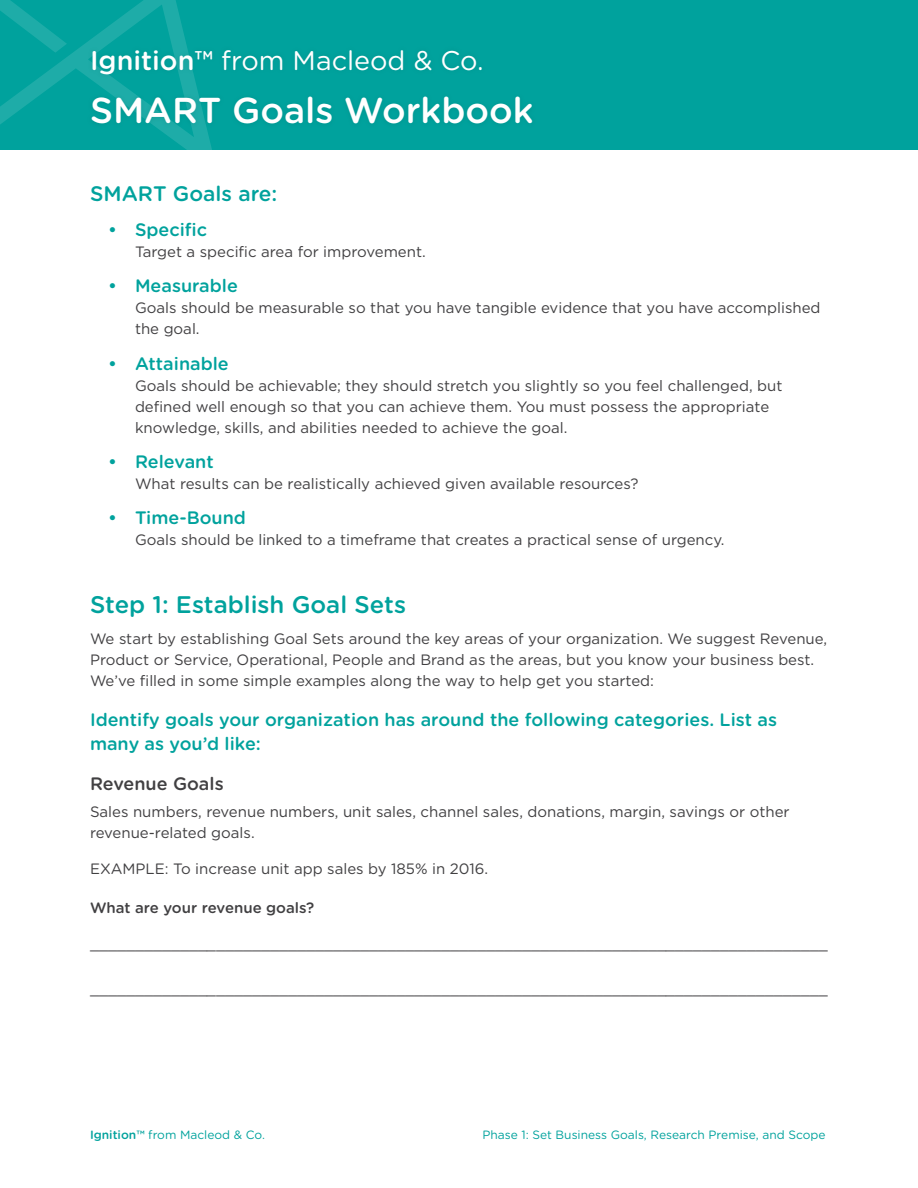
<style>
.page{position:relative;width:918px;height:1188px;background:#fff}
.page>*{position:absolute;margin:0;border:0;box-sizing:border-box;transform-origin:0 0}
.t1{font:500 36px "Gotham Rounded";color:#fff}
.t2{font:27px "Gotham Rounded";color:#fff}
.t3{font:500 24px "Gotham Rounded";color:#00a29d}
.t4{font:500 21px "Gotham Rounded";color:#00a29d}
.t5{font:500 18px/24.6px "Gotham Rounded";color:#00a29d}
.t6{font:500 18px "Gotham Rounded";color:#414042}
.t7{font:15px/21px "Gotham HTF";color:#414042}
.t8{font:500 15px "Gotham Rounded";color:#414042}
.t9{font:12px "Gotham Rounded";color:#00a29d}
.s1{font-weight:500}
.s2{font-family:"Gotham Rounded"}
</style>
<div class="page">
<div style="left:0;top:0;width:918px;height:150px;background:#00a29d"></div>
<svg style="left:0;top:0;width:212px;height:150px"></svg>
<div style="left:87px;top:45px;width:450px;height:84px;background:#00665e;opacity:.22"></div>
<h2 class="t2" style="left:90px;top:42px;width:395px"><span class="s1">Ignition™</span> from Macleod &amp; Co.</h2>
<h1 class="t1" style="left:90px;top:85px;width:445px">SMART Goals Workbook</h1>
<h3 class="t4" style="left:90px;top:179px;width:189px">SMART Goals are:</h3>
<p class="t5" style="left:108px;top:217px;width:101px">• Specific</p>
<p class="t7" style="left:135px;top:241px;width:292px">Target a specific area for improvement.</p>
<p class="t5" style="left:108px;top:273px;width:131px">• Measurable</p>
<p class="t7" style="left:135px;top:297px;width:687px">Goals should be measurable so that you have tangible evidence that you have accomplished the goal.</p>
<p class="t5" style="left:108px;top:350px;width:122px">• Attainable</p>
<p class="t7" style="left:135px;top:375px;width:649px">Goals should be achievable; they should stretch you slightly so you feel challenged, but defined well enough so that you can achieve them. You must possess the appropriate knowledge, skills, and abilities needed to achieve the goal.</p>
<p class="t5" style="left:108px;top:448px;width:107px">• Relevant</p>
<p class="t7" style="left:135px;top:473px;width:505px">What results can be realistically achieved given available resources?</p>
<p class="t5" style="left:108px;top:504px;width:140px">• Time-Bound</p>
<p class="t7" style="left:135px;top:529px;width:591px">Goals should be linked to a timeframe that creates a practical sense of urgency.</p>
<h3 class="t3" style="left:90px;top:587px;width:318px">Step 1: Establish Goal Sets</h3>
<p class="t7" style="left:90px;top:628px;width:739px">We start by establishing Goal Sets around the key areas of your organization. We suggest Revenue,<br>Product or Service, Operational, People and Brand as the areas, but you know your business best.<br>We’ve filled in some simple examples along the way to help get you started:</p>
<p class="t5" style="left:90px;top:706px;width:689px">Identify goals your organization has around the following categories. List as many as you’d like:</p>
<p class="t6" style="left:90px;top:771px;width:135px">Revenue Goals</p>
<p class="t7" style="left:90px;top:801px;width:701px">Sales numbers, revenue numbers, unit sales, channel sales, donations, margin, savings or other revenue-related goals.</p>
<p class="t7" style="left:90px;top:858px;width:400px"><span class="s2">EXAMPLE:</span> To increase unit app sales by 185% in 2016.</p>
<p class="t8" style="left:90px;top:897px;width:226px">What are your revenue goals?</p>
<p class="t7" style="left:90px;top:933px;width:739px">__________________________________________________________________________________</p>
<p class="t7" style="left:90px;top:978px;width:739px">__________________________________________________________________________________</p>
<p class="t9" style="left:90px;top:1127px;width:176px"><span class="s1">Ignition™</span> from Macleod &amp; Co.</p>
<p class="t9" style="left:482px;top:1127px;width:345px">Phase 1: Set Business Goals, Research Premise, and Scope</p>
</div>
